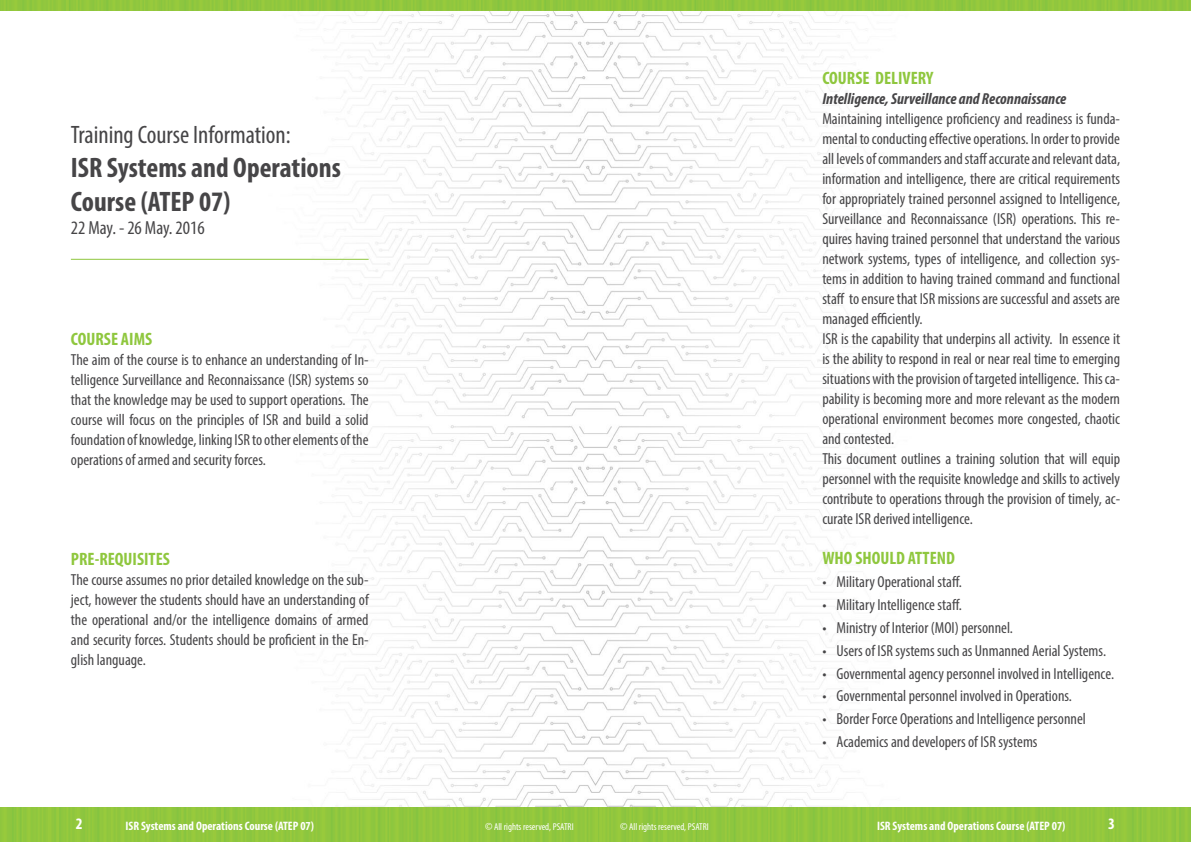
<style>
.page{position:relative;width:1191px;height:842px;background:#fff}
.page>*{position:absolute;margin:0;border:0;box-sizing:border-box;transform-origin:0 0}
.t1{font:700 condensed 28.3px/33.9px "Myriad Pro";color:#464547}
.t2{font:condensed 25.3px "Myriad Pro";color:#464547}
.t3{font:condensed 19px "Myriad Pro";color:#464547}
.t4{font:700 condensed 18px "Myriad Pro";color:#8fc73e}
.t5{font:condensed 16px/20px "Myriad Pro";color:#464547;text-align:justify}
.t6{font:italic 700 condensed 16px "Myriad Pro";color:#464547}
.t7{font:700 condensed 16px "Myriad Pro";color:#fff}
.t8{font:700 condensed 12.3px "Myriad Pro";color:#fff}
.t9{font:condensed 10px "Myriad Pro";color:#fff}
.s1{font-size:11px}
</style>
<div class="page">
<img style="left:0;top:10px;width:1191px;height:798px">
<div style="left:0;top:0;width:1191px;height:10px;background:#91c73e"></div>
<div style="left:0;top:808px;width:1191px;height:34px;background:#91c73e"></div>
<hr style="left:71px;top:259px;width:298px;height:1px;background:#8fc73e">
<h2 class="t2" style="left:71px;top:119px;width:221px">Training Course Information:</h2>
<h1 class="t1" style="left:71px;top:150px;width:271px">ISR Systems and Operations<br>Course (ATEP 07)</h1>
<p class="t3" style="left:71px;top:216px;width:135px">22 May. - 26 May. 2016</p>
<p class="t4" style="left:71px;top:328px;width:83px">COURSE AIMS</p>
<p class="t5" style="left:71px;top:349px;width:299px">The aim of the course is to enhance an understanding of In&shy;telligence Surveillance and Reconnaissance (ISR) systems so that the knowledge may be used to support operations. The course will focus on the principles of ISR and build a solid foundation of knowledge, linking ISR to other elements of the operations of armed and security forces.</p>
<p class="t4" style="left:71px;top:548px;width:100px">PRE-REQUISITES</p>
<p class="t5" style="left:71px;top:569px;width:299px">The course assumes no prior detailed knowledge on the sub&shy;ject, however the students should have an understanding of the operational and/or the intelligence domains of armed and security forces. Students should be proficient in the En&shy;glish language.</p>
<p class="t4" style="left:822px;top:67px;width:113px">COURSE DELIVERY</p>
<p class="t6" style="left:822px;top:89px;width:245px">Intelligence, Surveillance and Reconnaissance</p>
<p class="t5" style="left:822px;top:109px;width:299px;text-align:left">Maintaining intelligence proficiency and readiness is funda&shy;mental to conducting effective operations. In order to provide all levels of commanders and staff accurate and relevant data, information and intelligence, there are critical requirements for appropriately trained personnel assigned to Intelligence, Surveillance and Reconnaissance (ISR) operations. This re&shy;quires having trained personnel that understand the various network systems, types of intelligence, and collection sys&shy;tems in addition to having trained command and functional staff to ensure that ISR missions are successful and assets are managed efficiently.<br>ISR is the capability that underpins all activity. In essence it is the ability to respond in real or near real time to emerging situations with the provision of targeted intelligence. This ca&shy;pability is becoming more and more relevant as the modern operational environment becomes more congested, chaotic and contested.<br>This document outlines a training solution that will equip personnel with the requisite knowledge and skills to actively contribute to operations through the provision of timely, ac&shy;curate ISR derived intelligence.</p>
<p class="t4" style="left:822px;top:547px;width:134px">WHO SHOULD ATTEND</p>
<p class="t5" style="left:822px;top:572px;width:141px">• Military Operational staff.</p>
<p class="t5" style="left:822px;top:595px;width:141px">• Military Intelligence staff.</p>
<p class="t5" style="left:822px;top:617px;width:192px">• Ministry of Interior (MOI) personnel.</p>
<p class="t5" style="left:822px;top:640px;width:285px">• Users of ISR systems such as Unmanned Aerial Systems.</p>
<p class="t5" style="left:822px;top:663px;width:293px">• Governmental agency personnel involved in Intelligence.</p>
<p class="t5" style="left:822px;top:686px;width:251px">• Governmental personnel involved in Operations.</p>
<p class="t5" style="left:822px;top:709px;width:265px">• Border Force Operations and Intelligence personnel</p>
<p class="t5" style="left:822px;top:732px;width:217px">• Academics and developers of ISR systems</p>
<p class="t7" style="left:76px;top:813px;width:8px">2</p>
<p class="t7" style="left:1108px;top:813px;width:8px">3</p>
<p class="t8" style="left:126px;top:818px;width:190px">ISR Systems and Operations Course (ATEP 07)</p>
<p class="t8" style="left:877px;top:818px;width:190px">ISR Systems and Operations Course (ATEP 07)</p>
<p class="t9" style="left:485px;top:821px;width:90px"><span class="s1">©</span> All rights reserved, PSATRI</p>
<p class="t9" style="left:620px;top:821px;width:90px"><span class="s1">©</span> All rights reserved, PSATRI</p>
</div>
